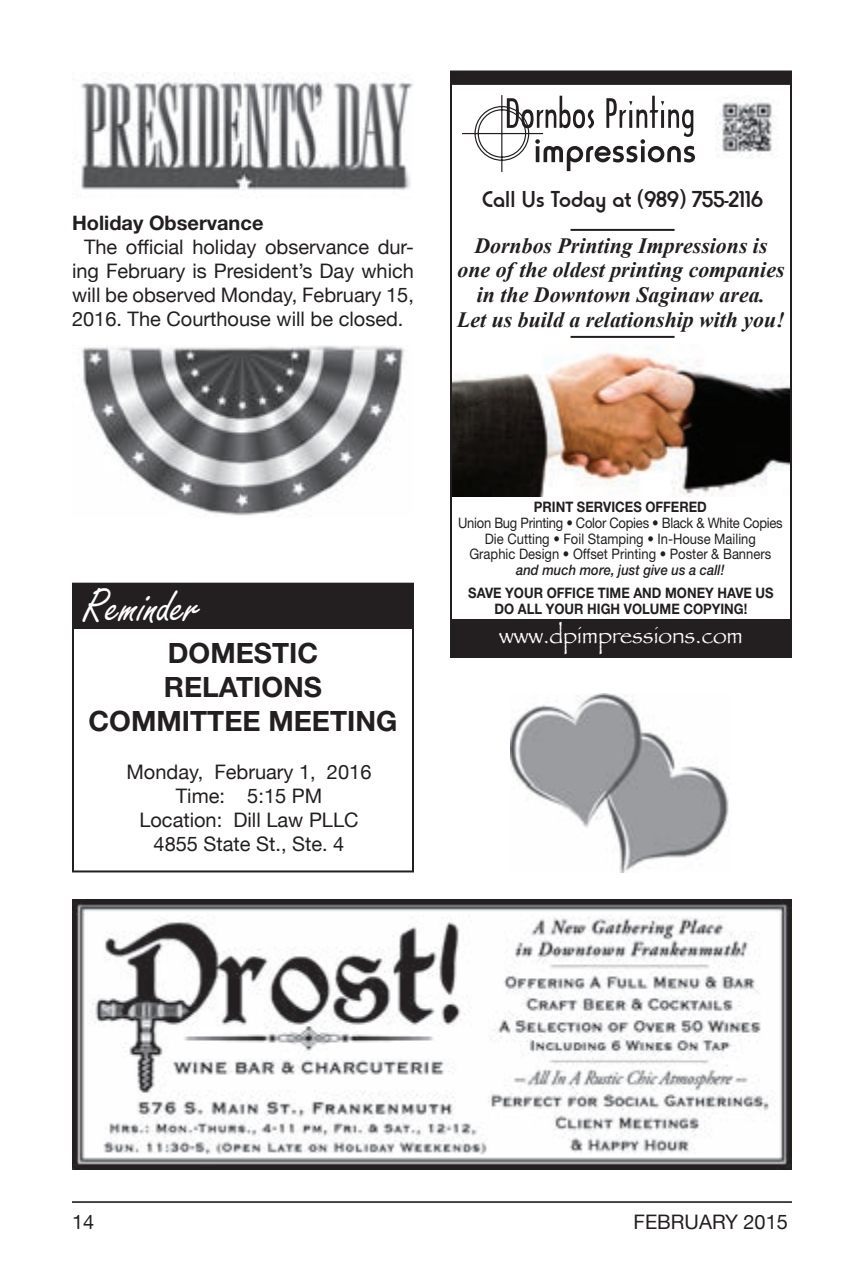
<style>
.page{position:relative;width:864px;height:1278px;background:#fff}
.page>*{position:absolute;margin:0;border:0;box-sizing:border-box;transform-origin:0 0}
.t1{font:48.2px "Freestyle Script";color:#fff}
.t2{font:700 28px/33.6px "Helvetica Neue";color:#231f20;text-align:center}
.t3{font:500 24px "Horatio D";color:#231f20}
.t4{font:22.8px "Papyrus Plain";color:#fff}
.t5{font:italic 700 21.8px/24.6px "Times New Roman";color:#231f20;text-align:center}
.t6{font:20px/24px "Helvetica Neue";color:#231f20;text-align:justify}
.t7{font:700 20px "Helvetica Neue";color:#231f20}
.t8{font:14.4px/15.8px "Helvetica Neue";color:#231f20;text-align:center;scale:.9 1}
.t9{font:700 14.4px/15.8px "Helvetica Neue";color:#231f20;text-align:center;scale:.9 1}
.t10{font:italic 500 14.4px "Helvetica Neue";color:#231f20;scale:.9 1}
</style>
<div class="page">
<hr style="left:72px;top:1202px;width:720px;height:1px;background:#231f20">
<hr style="left:72px;top:1201px;width:720px;height:1px;background:#231f20">
<img style="left:81px;top:72px;width:332px;height:118px">
<img style="left:72px;top:900px;width:720px;height:270px">
<img style="left:453px;top:347px;width:336px;height:149px">
<div style="left:450px;top:619px;width:342px;height:39px;background:#231f20"></div>
<hr style="left:571px;top:229px;width:104px;height:2px;background:#231f20">
<hr style="left:571px;top:336px;width:104px;height:2px;background:#231f20">
<svg style="left:462px;top:95px;width:233px;height:77px"></svg>
<img style="left:715px;top:102px;width:59px;height:55px">
<div style="left:451px;top:72px;width:340px;height:12px;background:#231f20"></div>
<div style="left:450px;top:71px;width:342px;height:14px;border:2px solid #231f20"></div>
<img style="left:82px;top:345px;width:322px;height:171px">
<div style="left:72px;top:590px;width:342px;height:282px;border:2px solid #231f20"></div>
<div style="left:73px;top:584px;width:340px;height:44px;background:#231f20"></div>
<div style="left:72px;top:583px;width:342px;height:46px;border:2px solid #231f20"></div>
<img style="left:511px;top:694px;width:218px;height:178px">
<p class="t7" style="left:72px;top:210px;width:193px">Holiday Observance</p>
<p class="t6" style="left:72px;top:236px;width:343px;text-indent:12px">The official holiday observance dur&shy;ing February is President’s Day which will be observed Monday, February 15, 2016. The Courthouse will be closed.</p>
<p class="t3" style="left:482px;top:185px;width:282px">Call Us Today at (989) 755-2116</p>
<p class="t5" style="left:457px;top:233px;width:329px">Dornbos Printing Impressions is one of the oldest printing companies in the Downtown Saginaw area.<br>Let us build a relationship with you!</p>
<h1 class="t1" style="left:83px;top:578px;width:119px">Reminder</h1>
<h2 class="t2" style="left:89px;top:636px;width:310px">DOMESTIC<br>RELATIONS<br>COMMITTEE MEETING</h2>
<p class="t6" style="left:127px;top:761px;width:246px;text-align:center">Monday, February 1, 2016<br>Time: 5:15 PM<br>Location: Dill Law PLLC<br>4855 State St., Ste. 4</p>
<p class="t9" style="left:534px;top:498px;width:194px">PRINT SERVICES OFFERED</p>
<p class="t8" style="left:458px;top:514px;width:362px">Union Bug Printing • Color Copies • Black &amp; White Copies<br>Die Cutting • Foil Stamping • In-House Mailing<br>Graphic Design • Offset Printing • Poster &amp; Banners</p>
<p class="t10" style="left:516px;top:562px;width:233px">and much more, just give us a call!</p>
<p class="t9" style="left:468px;top:584px;width:341px">SAVE YOUR OFFICE TIME AND MONEY HAVE US<br>DO ALL YOUR HIGH VOLUME COPYING!</p>
<p class="t4" style="left:499px;top:622px;width:245px">www.dpimpressions.com</p>
<p class="t6" style="left:72px;top:1211px;width:24px">14</p>
<p class="t6" style="left:634px;top:1211px;width:156px">FEBRUARY 2015</p>
</div>
